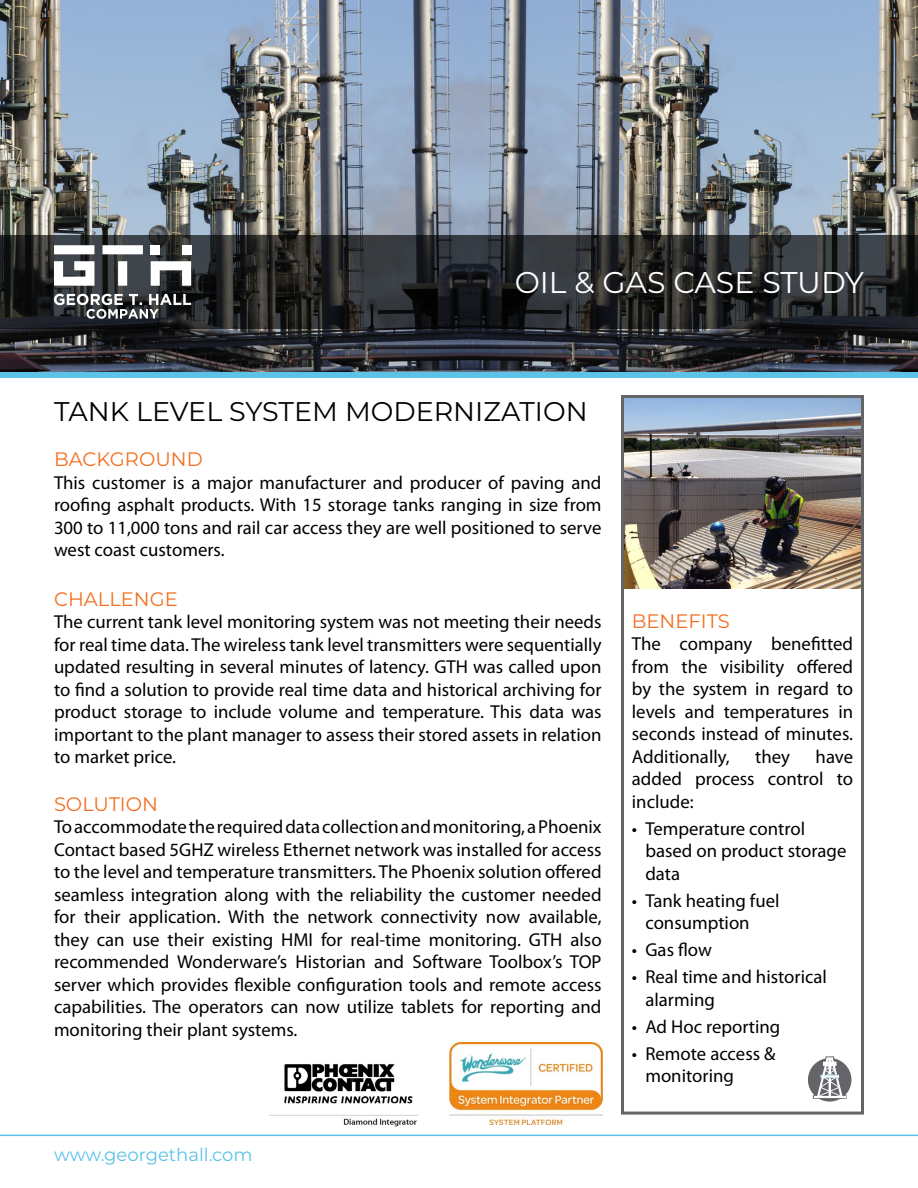
<style>
.page{position:relative;width:918px;height:1188px;background:#fff}
.page>*{position:absolute;margin:0;border:0;box-sizing:border-box;transform-origin:0 0}
.t1{font:30px "Montserrat";color:#fff}
.t2{font:27px "Montserrat";color:#000101}
.t3{font:19.5px "Montserrat";color:#f36f21}
.t4{font:18.75px/22.5px "Myriad Pro";color:#000101;text-align:justify}
.t5{font:18px "Montserrat";color:#5cc2e8}
</style>
<div class="page">
<img style="left:625px;top:399px;width:235px;height:189px">
<hr style="left:0;top:1135px;width:918px;height:1px;background:#5cc2e8">
<img style="left:0;top:0;width:918px;height:372px">
<div style="left:808px;top:1058px;width:43px;height:44px;background:#646568;border-radius:50%"></div>
<div style="left:813px;top:1096px;width:33px;height:2px;background:#fff;border:1px solid #646568"></div>
<hr style="left:814px;top:1096px;width:32px;height:2px;background:#fff">
<svg style="left:817px;top:1057px;width:26px;height:39px"></svg>
<div style="left:0;top:372px;width:918px;height:6px;background:#5cc2e8"></div>
<div style="left:621px;top:395px;width:243px;height:720px;border:3px solid #646568"></div>
<img style="left:450px;top:1043px;width:153px;height:82px">
<img style="left:269px;top:1064px;width:150px;height:63px">
<svg style="left:0;top:235px;width:918px;height:93px;background:#27292b"></svg>
<svg style="left:54px;top:245px;width:40px;height:9px"></svg>
<svg style="left:102px;top:245px;width:41px;height:9px"></svg>
<svg style="left:118px;top:261px;width:9px;height:25px"></svg>
<svg style="left:151px;top:261px;width:40px;height:25px"></svg>
<div style="left:182px;top:245px;width:9px;height:9px;background:#fff"></div>
<div style="left:151px;top:245px;width:9px;height:9px;background:#fff"></div>
<svg style="left:54px;top:261px;width:40px;height:25px"></svg>
<svg style="left:54px;top:294px;width:137px;height:25px"></svg>
<h1 class="t1" style="left:515px;top:262px;width:351px">OIL &amp; GAS CASE STUDY</h1>
<h2 class="t2" style="left:54px;top:393px;width:535px">TANK LEVEL SYSTEM MODERNIZATION</h2>
<p class="t3" style="left:54px;top:446px;width:150px">BACKGROUND</p>
<p class="t4" style="left:54px;top:471px;width:549px">This customer is a major manufacturer and producer of paving and roofing asphalt products. With 15 storage tanks ranging in size from 300 to 11,000 tons and rail car access they are well positioned to serve west coast customers.</p>
<p class="t3" style="left:54px;top:585px;width:125px">CHALLENGE</p>
<p class="t4" style="left:54px;top:610px;width:549px">The current tank level monitoring system was not meeting their needs for real time data. The wireless tank level transmitters were sequentially updated resulting in several minutes of latency. GTH was called upon to find a solution to provide real time data and historical archiving for product storage to include volume and temperature. This data was important to the plant manager to assess their stored assets in relation to market price.</p>
<p class="t3" style="left:54px;top:791px;width:106px">SOLUTION</p>
<p class="t4" style="left:54px;top:816px;width:549px">To accommodate the required data collection and monitoring, a Phoenix Contact based 5GHZ wireless Ethernet network was installed for access to the level and temperature transmitters. The Phoenix solution offered seamless integration along with the reliability the customer needed for their application. With the network connectivity now available, they can use their existing HMI for real-time monitoring. GTH also recommended Wonderware’s Historian and Software Toolbox’s TOP server which provides flexible configuration tools and remote access capabilities. The operators can now utilize tablets for reporting and monitoring their plant systems.</p>
<p class="t5" style="left:54px;top:1142px;width:200px">www.georgethall.com</p>
<p class="t3" style="left:632px;top:607px;width:99px">BENEFITS</p>
<p class="t4" style="left:632px;top:632px;width:223px">The company benefitted from the visibility offered by the system in regard to levels and temperatures in seconds instead of minutes.<br>Additionally,</p>
<p class="t4" style="left:632px;top:745px;width:223px;text-indent:184px">have added process control to include:</p>
<p class="t4" style="left:645px;top:817px;width:203px;text-align:left;text-indent:-14px">• Temperature control based on product storage data</p>
<p class="t4" style="left:645px;top:889px;width:136px;text-indent:-14px">• Tank heating fuel consumption</p>
<p class="t4" style="left:632px;top:938px;width:81px">• Gas flow</p>
<p class="t4" style="left:645px;top:965px;width:183px;text-indent:-14px">• Real time and historical alarming</p>
<p class="t4" style="left:632px;top:1015px;width:150px">• Ad Hoc reporting</p>
<p class="t4" style="left:645px;top:1042px;width:132px;text-indent:-14px">• Remote access &amp; monitoring</p>
<p class="t4" style="left:755px;top:745px;width:36px">they</p>
</div>
